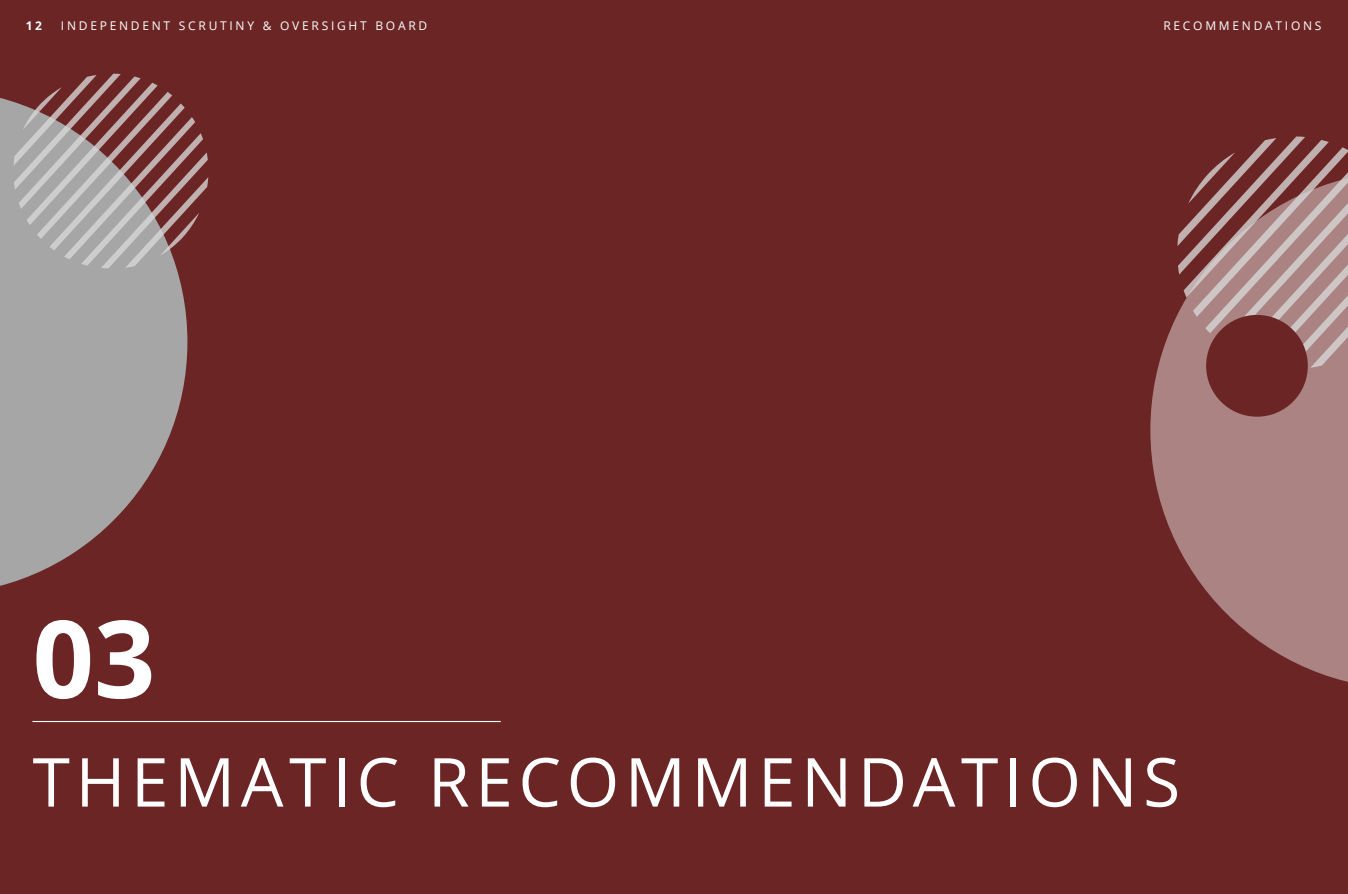
<style>
.page{position:relative;width:1348px;height:894px;background:#fff}
.page>*{position:absolute;margin:0;border:0;box-sizing:border-box;transform-origin:0 0}
.t1{font:700 107.55px "Open Sans";color:#fff}
.t2{font:67.5px "Open Sans";letter-spacing:.085em;color:#fff}
.t3{font:12px "Open Sans";letter-spacing:.23em;color:#fff}
.t4{font:700 12px "Open Sans";color:#fff}
</style>
<div class="page">
<div style="left:0;top:0;width:1348px;height:893px;background:#6b2525"></div>
<svg style="left:1150px;top:316px;width:198px;height:366px;fill:#ab8383"></svg>
<svg style="left:0;top:98px;width:187px;height:488px;fill:#a6a6a6"></svg>
<svg style="left:14px;top:74px;width:194px;height:194px"></svg>
<hr style="left:32px;top:720px;width:469px;height:1px;background:#fff">
<svg style="left:1177px;top:136px;width:171px;height:232px"></svg>
<div style="left:1206px;top:315px;width:102px;height:101px;background:#6b2525;border-radius:50%"></div>
<p class="t4" style="left:26px;top:17px;width:18px">12</p>
<p class="t3" style="left:61px;top:17px;width:368px">INDEPENDENT SCRUTINY &amp; OVERSIGHT BOARD</p>
<p class="t3" style="left:1163px;top:17px;width:160px">RECOMMENDATIONS</p>
<h1 class="t1" style="left:33px;top:583px;width:124px">03</h1>
<h2 class="t2" style="left:33px;top:734px;width:1149px">THEMATIC RECOMMENDATIONS</h2>
</div>
